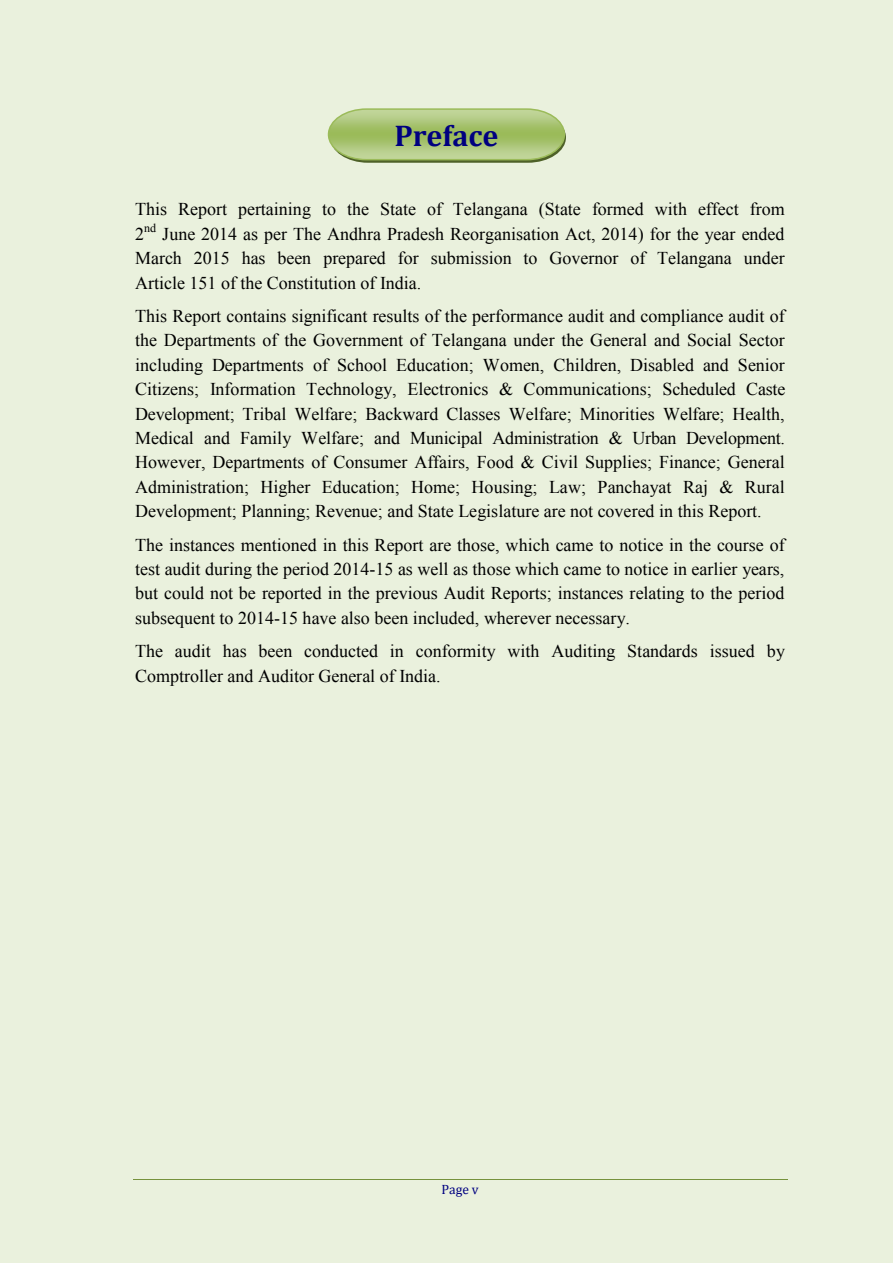
<style>
.page{position:relative;width:893px;height:1263px;background:#fff}
.page>*{position:absolute;margin:0;border:0;box-sizing:border-box;transform-origin:0 0}
.t1{font:700 30px "Cambria";color:#000080}
.t2{font:18px/24.5px "Times New Roman";color:#000;text-align:justify}
.t3{font:13.5px "Cambria";color:#000080}
.t4{font:12px "Times New Roman";color:#000}
</style>
<div class="page">
<div style="left:0;top:0;width:892px;height:1263px;background:#eaf1dd"></div>
<hr style="left:133px;top:1179px;width:654px;height:1px;background:#76923c">
<svg style="left:327px;top:108px;width:239px;height:55px;background:#acc57c"></svg>
<h1 class="t1" style="left:394px;top:114px;width:105px">Preface</h1>
<p class="t2" style="left:135px;top:197px;width:651px">This Report pertaining to the State of Telangana (State formed with effect from<br>2</p>
<p class="t4" style="left:144px;top:219px;width:14px">nd</p>
<p class="t2" style="left:135px;top:221px;width:651px;text-indent:27px">June 2014 as per The Andhra Pradesh Reorganisation Act, 2014) for the year ended March 2015 has been prepared for submission to Governor of Telangana under Article 151 of the Constitution of India.</p>
<p class="t2" style="left:135px;top:303px;width:652px">This Report contains significant results of the performance audit and compliance audit of the Departments of the Government of Telangana under the General and Social Sector including Departments of School Education; Women, Children, Disabled and Senior Citizens; Information Technology, Electronics &amp; Communications; Scheduled Caste Development; Tribal Welfare; Backward Classes Welfare; Minorities Welfare; Health, Medical and Family Welfare; and Municipal Administration &amp; Urban Development.<br>However, Departments of Consumer Affairs, Food &amp; Civil Supplies; Finance; General Administration; Higher Education; Home; Housing; Law; Panchayat Raj &amp; Rural Development; Planning; Revenue; and State Legislature are not covered in this Report.</p>
<p class="t2" style="left:135px;top:532px;width:651px">The instances mentioned in this Report are those, which came to notice in the course of test audit during the period 2014-15 as well as those which came to notice in earlier years, but could not be reported in the previous Audit Reports; instances relating to the period subsequent to 2014-15 have also been included, wherever necessary.</p>
<p class="t2" style="left:135px;top:639px;width:651px">The audit has been conducted in conformity with Auditing Standards issued by<br>Comptroller and Auditor General of India.</p>
<p class="t3" style="left:441px;top:1181px;width:39px">Page v</p>
</div>
